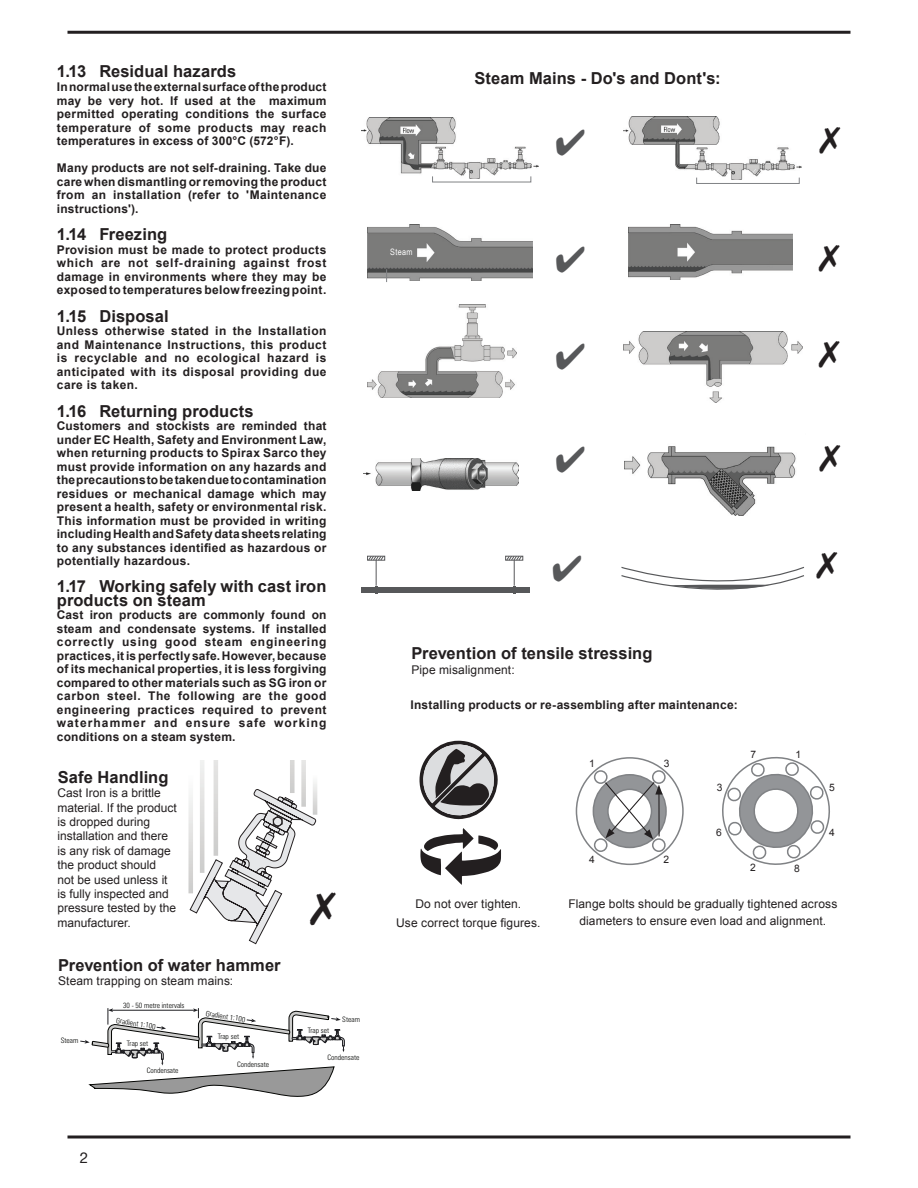
<style>
.page{position:relative;width:918px;height:1188px;background:#fff}
.page>*{position:absolute;margin:0;border:0;box-sizing:border-box;transform-origin:0 0}
.t1{font:700 16.5px/13.5px "Arial";letter-spacing:.005em;color:#231f20}
.t2{font:15px "Helvetica Neue LT Pro";color:#231f20}
.t3{font:700 12px/13.5px "Arial";letter-spacing:.03em;color:#231f20;text-align:justify}
.t4{font:12px/14.4px "Arial";color:#231f20;text-align:center}
.t5{font:10.2px "Arial";color:#231f20}
.t6{font:8.85px "Arial Narrow";letter-spacing:.04em;color:#fff}
.t7{font:300 condensed 7.5px "Zurich BT";color:#040503}
</style>
<div class="page">
<hr style="left:68px;top:31px;width:782px;height:3px;background:#231f20">
<hr style="left:68px;top:1136px;width:782px;height:2px;background:#231f20">
<hr style="left:313px;top:775px;width:4px;height:40px;background:#f4f5f4">
<hr style="left:200px;top:760px;width:4px;height:113px;background:#ededec">
<div style="left:301px;top:760px;width:5px;height:47px;background:#dededd"></div>
<hr style="left:214px;top:760px;width:4px;height:96px;background:#e2e2e1">
<div style="left:290px;top:760px;width:5px;height:33px;background:#d4d3d2"></div>
<svg style="left:80px;top:1008px;width:265px;height:89px"></svg>
<img style="left:362px;top:117px;width:176px;height:61px">
<img style="left:367px;top:304px;width:150px;height:94px">
<img style="left:363px;top:458px;width:155px;height:33px">
<img style="left:368px;top:225px;width:164px;height:56px">
<svg style="left:386px;top:269px;width:1px;height:13px"></svg>
<img style="left:624px;top:116px;width:177px;height:64px">
<div style="left:696px;top:177px;width:104px;height:7px;border:1px solid #808285"></div>
<img style="left:628px;top:224px;width:164px;height:56px">
<img style="left:624px;top:331px;width:179px;height:72px">
<img style="left:625px;top:446px;width:171px;height:69px">
<svg style="left:419px;top:741px;width:82px;height:144px"></svg>
<div style="left:576px;top:757px;width:108px;height:108px;border:2px solid #808285;border-radius:50%"></div>
<div style="left:593px;top:775px;width:73px;height:72px;background:#939598;border-radius:50%"></div>
<div style="left:593px;top:774px;width:74px;height:74px;border:2px solid #808285;border-radius:50%"></div>
<div style="left:594px;top:770px;width:14px;height:14px;border:2px solid #808285;border-radius:50%"></div>
<div style="left:594px;top:838px;width:14px;height:14px;border:2px solid #808285;border-radius:50%"></div>
<div style="left:652px;top:770px;width:14px;height:14px;border:2px solid #808285;border-radius:50%"></div>
<div style="left:652px;top:838px;width:14px;height:14px;border:2px solid #808285;border-radius:50%"></div>
<svg style="left:604px;top:781px;width:59px;height:58px"></svg>
<svg style="left:722px;top:756px;width:108px;height:109px"></svg>
<div style="left:361px;top:587px;width:168px;height:6px;background:#57585a"></div>
<div style="left:367px;top:556px;width:18px;height:5px;border:1px solid #57585a"></div>
<svg style="left:368px;top:555px;width:16px;height:39px"></svg>
<div style="left:505px;top:556px;width:18px;height:5px;border:1px solid #57585a"></div>
<svg style="left:506px;top:555px;width:16px;height:39px"></svg>
<svg style="left:621px;top:566px;width:183px;height:24px"></svg>
<svg style="left:189px;top:789px;width:129px;height:155px"></svg>
<h1 class="t1" style="left:57px;top:65px;width:181px">1.13 Residual hazards</h1>
<p class="t3" style="left:57px;top:80px;width:271px">In normal use the external surface of the product may be very hot. If used at the maximum permitted operating conditions the surface temperature of some products may reach temperatures in excess of 300°C (572°F).</p>
<p class="t3" style="left:57px;top:162px;width:271px">Many products are not self-draining. Take due care when dismantling or removing the product from an installation (refer to 'Maintenance instructions').</p>
<h1 class="t1" style="left:57px;top:228px;width:112px">1.14 Freezing</h1>
<p class="t3" style="left:57px;top:243px;width:271px">Provision must be made to protect products which are not self-draining against frost damage in environments where they may be exposed to temperatures below freezing point.</p>
<h1 class="t1" style="left:57px;top:310px;width:113px">1.15 Disposal</h1>
<p class="t3" style="left:57px;top:325px;width:271px">Unless otherwise stated in the Installation and Maintenance Instructions, this product is recyclable and no ecological hazard is anticipated with its disposal providing due care is taken.</p>
<h1 class="t1" style="left:57px;top:405px;width:198px">1.16 Returning products</h1>
<p class="t3" style="left:57px;top:420px;width:271px">Customers and stockists are reminded that under EC Health, Safety and Environment Law, when returning products to Spirax Sarco they must provide information on any hazards and the precautions to be taken due to contamination residues or mechanical damage which may present a health, safety or environmental risk.<br>This information must be provided in writing including Health and Safety data sheets relating to any substances identified as hazardous or potentially hazardous.</p>
<h1 class="t1" style="left:57px;top:580px;width:271px">1.17 Working safely with cast iron products on steam</h1>
<p class="t3" style="left:57px;top:609px;width:271px">Cast iron products are commonly found on steam and condensate systems. If installed correctly using good steam engineering practices, it is perfectly safe. However, because of its mechanical properties, it is less forgiving compared to other materials such as SG iron or carbon steel. The following are the good engineering practices required to prevent waterhammer and ensure safe working conditions on a steam system.</p>
<h1 class="t1" style="left:58px;top:771px;width:112px">Safe Handling</h1>
<p class="t4" style="left:58px;top:786px;width:121px;text-align:left">Cast Iron is a brittle material. If the product is dropped during installation and there is any risk of damage the product should<br>not be used unless it is fully inspected and pressure tested by the manufacturer.</p>
<h1 class="t1" style="left:58px;top:959px;width:224px">Prevention of water hammer</h1>
<p class="t4" style="left:58px;top:974px;width:177px">Steam trapping on steam mains:</p>
<p class="t7" style="left:61px;top:1035px;width:19px">Steam</p>
<p class="t7" style="left:123px;top:1000px;width:63px">30 - 50 metre intervals</p>
<p class="t7" style="left:207px;top:1009px;width:42px;rotate:9deg">Gradient 1:100</p>
<p class="t7" style="left:117px;top:1016px;width:42px;rotate:9deg">Gradient 1:100</p>
<p class="t7" style="left:342px;top:1015px;width:19px">Steam</p>
<p class="t7" style="left:308px;top:1026px;width:23px">Trap set</p>
<p class="t7" style="left:218px;top:1032px;width:23px">Trap set</p>
<p class="t7" style="left:127px;top:1039px;width:23px">Trap set</p>
<p class="t7" style="left:147px;top:1066px;width:33px">Condensate</p>
<p class="t7" style="left:237px;top:1060px;width:33px">Condensate</p>
<p class="t7" style="left:327px;top:1053px;width:33px">Condensate</p>
<h1 class="t1" style="left:475px;top:72px;width:248px">Steam Mains - Do's and Dont's:</h1>
<p class="t6" style="left:390px;top:245px;width:24px">Steam</p>
<h1 class="t1" style="left:411px;top:647px;width:243px">Prevention of tensile stressing</h1>
<p class="t4" style="left:411px;top:662px;width:105px">Pipe misalignment:</p>
<p class="t3" style="left:411px;top:698px;width:329px">Installing products or re-assembling after maintenance:</p>
<p class="t5" style="left:589px;top:756px;width:7px">1</p>
<p class="t5" style="left:664px;top:756px;width:7px">3</p>
<p class="t5" style="left:589px;top:852px;width:7px">4</p>
<p class="t5" style="left:664px;top:852px;width:7px">2</p>
<p class="t5" style="left:717px;top:781px;width:7px">3</p>
<p class="t5" style="left:716px;top:826px;width:7px">6</p>
<p class="t5" style="left:751px;top:748px;width:7px">7</p>
<p class="t5" style="left:795px;top:748px;width:7px">1</p>
<p class="t5" style="left:750px;top:861px;width:7px">2</p>
<p class="t5" style="left:794px;top:862px;width:7px">8</p>
<p class="t5" style="left:829px;top:781px;width:7px">5</p>
<p class="t5" style="left:829px;top:826px;width:7px">4</p>
<p class="t4" style="left:396px;top:894px;width:146px;line-height:19.5px">Do not over tighten.<br>Use correct torque figures.</p>
<p class="t4" style="left:568px;top:895px;width:271px;line-height:17.5px">Flange bolts should be gradually tightened across diameters to ensure even load and alignment.</p>
<p class="t2" style="left:80px;top:1148px;width:10px">2</p>
</div>
